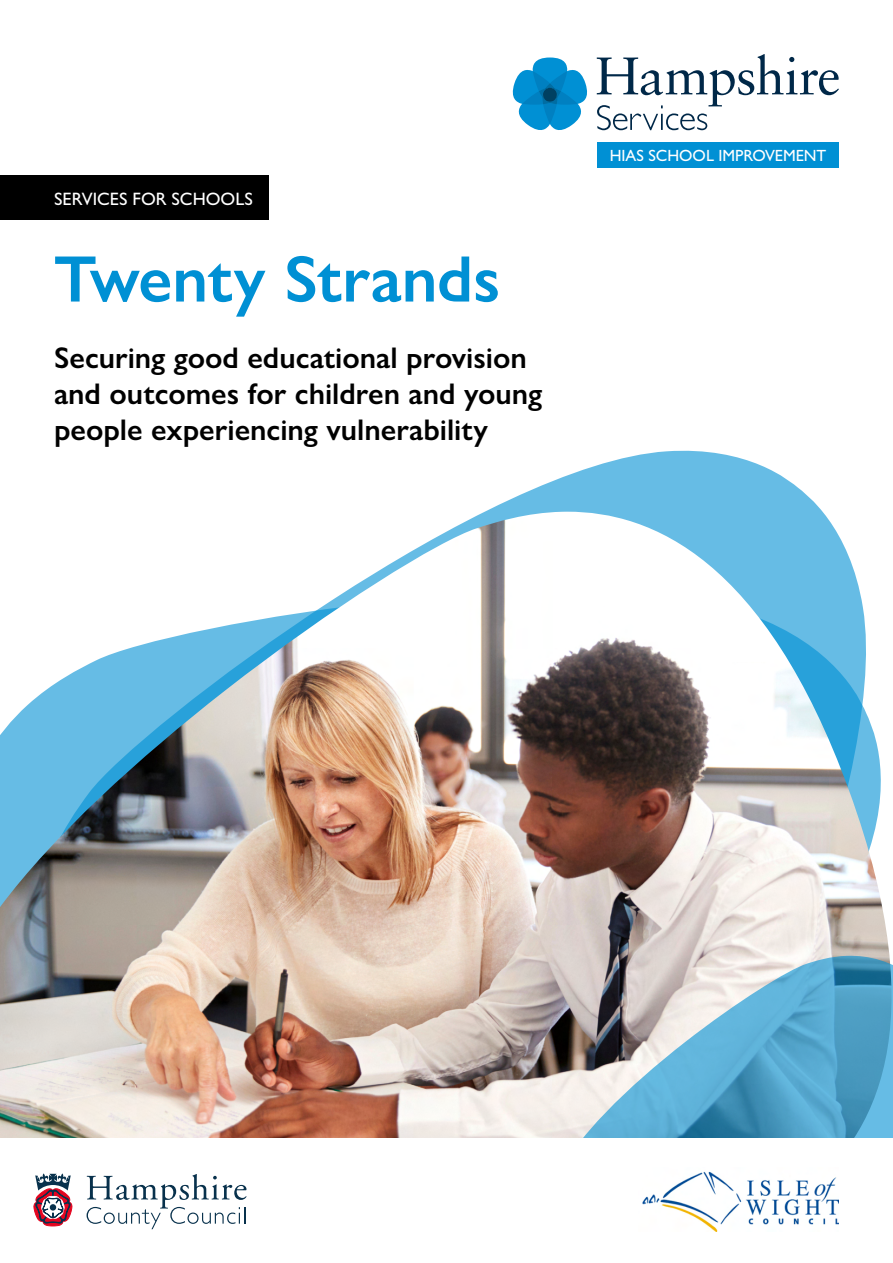
<style>
.page{position:relative;width:893px;height:1263px;background:#fff}
.page>*{position:absolute;margin:0;border:0;box-sizing:border-box;transform-origin:0 0}
.t1{font:600 66px "Gill Sans Nova";letter-spacing:-.005em;color:#0090d4}
.t2{font:600 30px/36px "Gill Sans Nova";color:#000}
.t3{font:500 18px "Gill Sans Nova";color:#fff}
.t4{font:16.2px "Gill Sans";color:#fff}
</style>
<div class="page">
<svg style="left:484px;top:450px;width:339px;height:62px;fill:#66bce5"></svg>
<img style="left:0;top:512px;width:890px;height:626px">
<svg style="left:540px;top:955px;width:353px;height:183px;background:#81adc3"></svg>
<div style="left:0;top:175px;width:268px;height:44px;background:#000"></div>
<svg style="left:597px;top:54px;width:242px;height:76px"></svg>
<div style="left:597px;top:142px;width:242px;height:25px;background:#0090d4"></div>
<svg style="left:513px;top:58px;width:74px;height:72px"></svg>
<svg style="left:87px;top:1174px;width:159px;height:55px"></svg>
<svg style="left:33px;top:1173px;width:40px;height:53px"></svg>
<img style="left:642px;top:1171px;width:197px;height:60px">
<p class="t3" style="left:54px;top:188px;width:200px">SERVICES FOR SCHOOLS</p>
<h1 class="t1" style="left:54px;top:238px;width:448px">Twenty Strands</h1>
<p class="t2" style="left:54px;top:340px;width:490px">Securing good educational provision and outcomes for children and young people experiencing vulnerability</p>
<p class="t4" style="left:610px;top:146px;width:218px">HIAS SCHOOL IMPROVEMENT</p>
</div>
